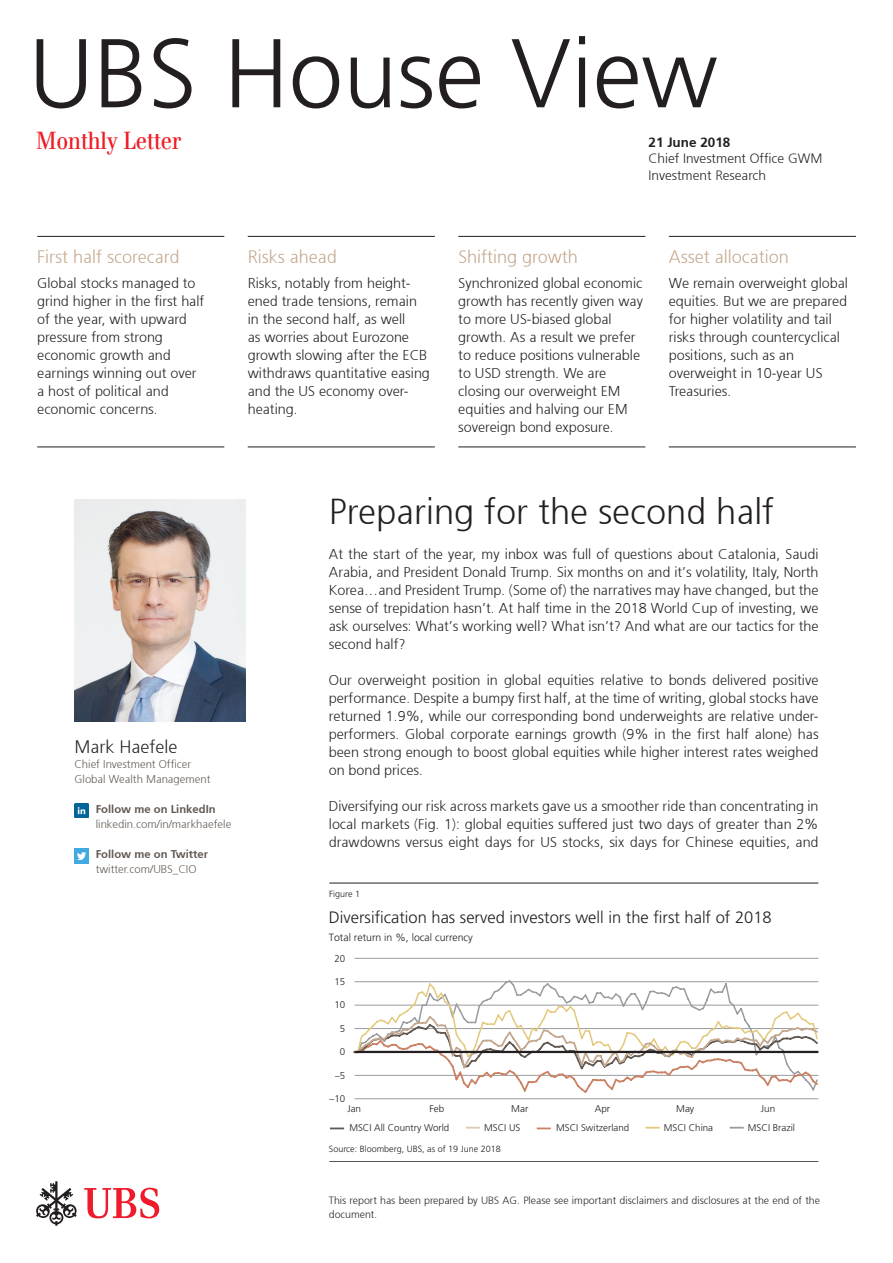
<style>
.page{position:relative;width:893px;height:1263px;background:#fff}
.page>*{position:absolute;margin:0;border:0;box-sizing:border-box;transform-origin:0 0}
.t1{font:300 97.5px "Frutiger 45";color:#231f20}
.CIO_Title_24_margin{font:300 36px "Frutiger 45";color:#231f20}
.t2{font:24px "UBS Headline";color:#ee1d23}
.CIO_Lead{font:300 18px "Frutiger 45";color:#c4a88f}
.CIO_Lead-2{font:300 18px "Frutiger 45";color:#231f20}
.t3{font:300 16.5px "Frutiger 45";color:#231f20}
.CIO_body_grid{font:300 14.25px/18px "Frutiger 45";color:#231f20}
.t4{font:300 13.5px/16.5px "Frutiger 45";color:#231f20}
.t5{font:italic 300 13.5px "Frutiger 45";color:#231f20}
.CIO_author_margin{font:300 11.25px "Frutiger 45";color:#625852}
.CIO_author_margin-2{font:italic 300 11.25px "Frutiger 45";color:#625852}
.t6{font:300 10.5px/13.5px "Frutiger 45";color:#231f20}
.t7{font:300 9.75px "Frutiger 45";color:#231f20}
.t8{font:300 9px "Frutiger 45";color:#231f20}
</style>
<div class="page">
<svg style="left:36px;top:1181px;width:41px;height:45px"></svg>
<svg style="left:84px;top:1188px;width:75px;height:30px"></svg>
<hr style="left:354px;top:1098px;width:464px;height:1px;background:#999b9e">
<svg style="left:354px;top:980px;width:464px;height:2px"></svg>
<svg style="left:353px;top:982px;width:465px;height:111px"></svg>
<hr style="left:354px;top:958px;width:464px;height:1px;background:#999b9e">
<hr style="left:354px;top:1051px;width:464px;height:2px;background:#231f20">
<svg style="left:330px;top:1127px;width:14px;height:2px"></svg>
<svg style="left:466px;top:1127px;width:14px;height:1px"></svg>
<svg style="left:537px;top:1127px;width:14px;height:2px"></svg>
<svg style="left:645px;top:1127px;width:15px;height:1px"></svg>
<svg style="left:730px;top:1127px;width:14px;height:1px"></svg>
<hr style="left:329px;top:883px;width:489px;height:1px;background:#231f20">
<hr style="left:329px;top:1161px;width:489px;height:1px;background:#231f20">
<hr style="left:37px;top:236px;width:187px;height:1px;background:#231f20">
<hr style="left:37px;top:447px;width:187px;height:1px;background:#231f20">
<hr style="left:248px;top:236px;width:187px;height:1px;background:#231f20">
<hr style="left:248px;top:447px;width:187px;height:1px;background:#231f20">
<hr style="left:458px;top:236px;width:187px;height:1px;background:#231f20">
<hr style="left:458px;top:447px;width:187px;height:1px;background:#231f20">
<hr style="left:669px;top:236px;width:187px;height:1px;background:#231f20">
<hr style="left:669px;top:447px;width:187px;height:1px;background:#231f20">
<img style="left:74px;top:500px;width:172px;height:222px">
<img style="left:74px;top:804px;width:14px;height:14px">
<img style="left:74px;top:849px;width:14px;height:14px">
<h1 class="t1" style="left:29px;top:17px;width:690px">UBS House View</h1>
<h3 class="t2" style="left:36px;top:126px;width:146px">Monthly Letter</h3>
<p class="t5" style="left:649px;top:134px;width:83px">21 June 2018</p>
<p class="t4" style="left:649px;top:150px;width:175px">Chief Investment Office GWM<br>Investment Research</p>
<h3 class="CIO_Lead" style="left:37px;top:246px;width:144px">First half scorecard</h3>
<p class="CIO_body_grid" style="left:37px;top:274px;width:169px">Global stocks managed to grind higher in the first half of the year, with upward pressure from strong economic growth and earnings winning out over a host of political and economic concerns.</p>
<h3 class="CIO_Lead" style="left:248px;top:246px;width:91px">Risks ahead</h3>
<p class="CIO_body_grid" style="left:248px;top:274px;width:184px">Risks, notably from height&shy;ened trade tensions, remain in the second half, as well<br>as worries about Eurozone growth slowing after the ECB withdraws quantitative easing and the US economy over&shy;heating.</p>
<h3 class="CIO_Lead" style="left:458px;top:246px;width:121px">Shifting growth</h3>
<p class="CIO_body_grid" style="left:458px;top:274px;width:186px">Synchronized global economic growth has recently given way to more US-biased global growth. As a result we prefer to reduce positions vulnerable to USD strength. We are closing our overweight EM equities and halving our EM sovereign bond exposure.</p>
<h3 class="CIO_Lead" style="left:669px;top:246px;width:122px">Asset allocation</h3>
<p class="CIO_body_grid" style="left:669px;top:274px;width:181px">We remain overweight global equities. But we are prepared for higher volatility and tail risks through countercyclical positions, such as an overweight in 10-year US<br>Treasuries.</p>
<h3 class="CIO_Lead-2" style="left:74px;top:736px;width:104px">Mark Haefele</h3>
<p class="CIO_author_margin" style="left:74px;top:757px;width:118px">Chief Investment Officer</p>
<p class="CIO_author_margin" style="left:74px;top:772px;width:138px">Global Wealth Management</p>
<p class="CIO_author_margin-2" style="left:96px;top:802px;width:122px">Follow me on LinkedIn</p>
<p class="CIO_author_margin" style="left:96px;top:817px;width:137px">linkedin.com/in/markhaefele</p>
<p class="CIO_author_margin-2" style="left:96px;top:847px;width:114px">Follow me on Twitter</p>
<p class="CIO_author_margin" style="left:96px;top:862px;width:102px">twitter.com/UBS_CIO</p>
<h2 class="CIO_Title_24_margin" style="left:329px;top:491px;width:447px">Preparing for the second half</h2>
<p class="CIO_body_grid" style="left:329px;top:545px;width:491px;text-align:justify">At the start of the year, my inbox was full of questions about Catalonia, Saudi Arabia, and President Donald Trump. Six months on and it’s volatility, Italy, North Korea…and President Trump. (Some of) the narratives may have changed, but the sense of trepidation hasn’t. At half time in the 2018 World Cup of investing, we ask ourselves: What’s working well? What isn’t? And what are our tactics for the second half?</p>
<p class="CIO_body_grid" style="left:329px;top:671px;width:491px;text-align:justify">Our overweight position in global equities relative to bonds delivered positive performance. Despite a bumpy first half, at the time of writing, global stocks have returned 1.9%, while our corresponding bond underweights are relative under&shy;performers. Global corporate earnings growth (9% in the first half alone) has been strong enough to boost global equities while higher interest rates weighed on bond prices.</p>
<p class="CIO_body_grid" style="left:329px;top:797px;width:491px;text-align:justify">Diversifying our risk across markets gave us a smoother ride than concentrating in local markets (Fig. 1): global equities suffered just two days of greater than 2% drawdowns versus eight days for US stocks, six days for Chinese equities, and</p>
<p class="t8" style="left:329px;top:888px;width:32px">Figure 1</p>
<p class="t3" style="left:329px;top:908px;width:444px">Diversification has served investors well in the first half of 2018</p>
<p class="t6" style="left:329px;top:931px;width:146px">Total return in %, local currency</p>
<p class="t7" style="left:334px;top:952px;width:12px">20</p>
<p class="t7" style="left:334px;top:976px;width:12px">15</p>
<p class="t7" style="left:334px;top:999px;width:12px">10</p>
<p class="t7" style="left:340px;top:1023px;width:7px">5</p>
<p class="t7" style="left:340px;top:1046px;width:7px">0</p>
<p class="t7" style="left:335px;top:1069px;width:12px">–5</p>
<p class="t7" style="left:330px;top:1093px;width:17px">–10</p>
<p class="t7" style="left:347px;top:1103px;width:15px">Jan</p>
<p class="t7" style="left:430px;top:1103px;width:16px">Feb</p>
<p class="t7" style="left:511px;top:1103px;width:19px">Mar</p>
<p class="t7" style="left:595px;top:1103px;width:17px">Apr</p>
<p class="t7" style="left:676px;top:1103px;width:20px">May</p>
<p class="t7" style="left:761px;top:1103px;width:16px">Jun</p>
<p class="t7" style="left:349px;top:1122px;width:102px">MSCI All Country World</p>
<p class="t7" style="left:484px;top:1122px;width:38px">MSCI US</p>
<p class="t7" style="left:556px;top:1122px;width:75px">MSCI Switzerland</p>
<p class="t7" style="left:664px;top:1122px;width:51px">MSCI China</p>
<p class="t7" style="left:748px;top:1122px;width:49px">MSCI Brazil</p>
<p class="t8" style="left:329px;top:1144px;width:173px">Source: Bloomberg, UBS, as of 19 June 2018</p>
<p class="t6" style="left:329px;top:1193px;width:493px">This report has been prepared by UBS AG. Please see important disclaimers and disclosures at the end of the document.</p>
</div>
